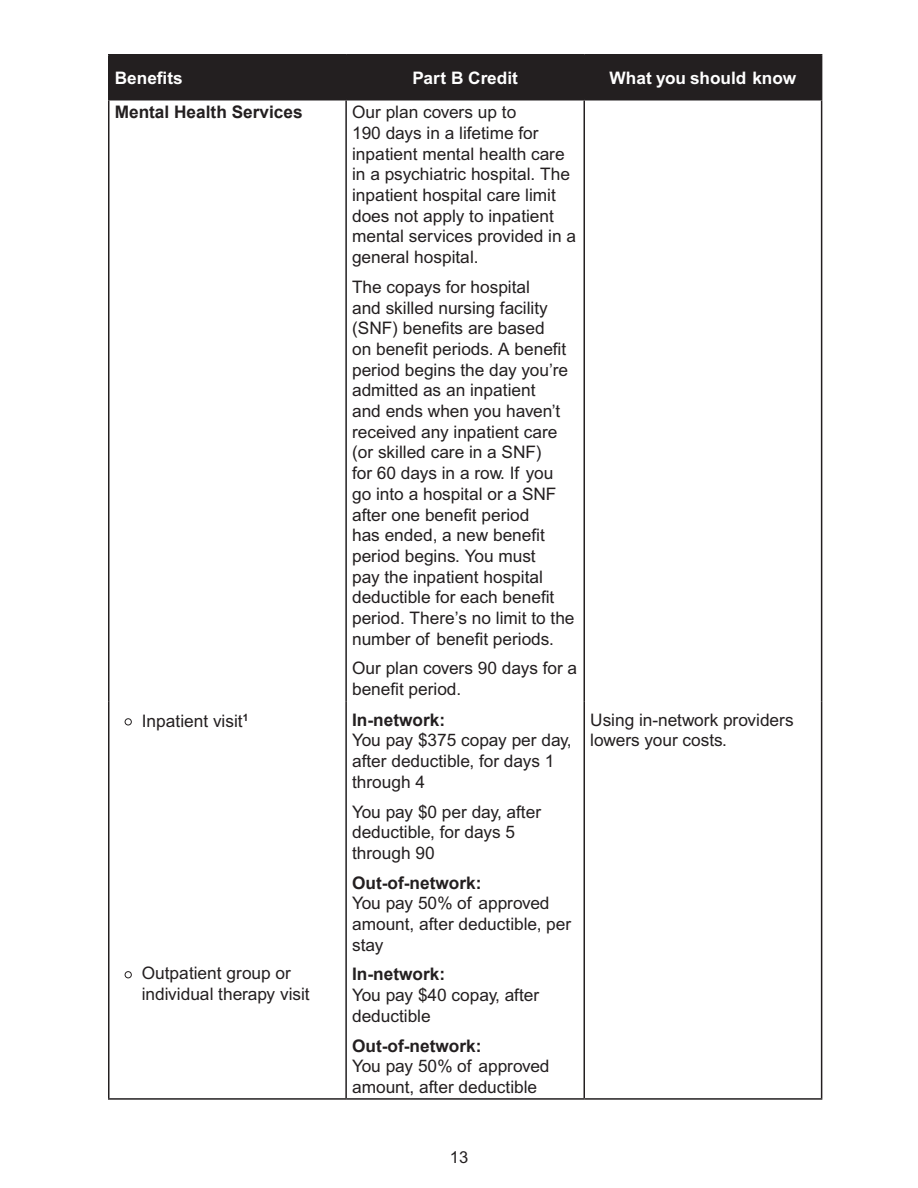
<style>
.page{position:relative;width:918px;height:1188px;background:#fff}
.page>*{position:absolute;margin:0;border:0;box-sizing:border-box;transform-origin:0 0}
.Table_Text_Left{font:17.25px/20.7px "Arial MT Std";color:#231f20}
.Table_Sub_Head{font:700 17.25px "Arial";color:#231f20}
.Table_Head{font:700 17.25px "Arial MT Std";color:#fff}
.t1{font:16.5px "Arial MT Std";color:#231f20}
.s1{font-family:"Times New Roman";font-size:25.5px}
</style>
<div class="page">
<div style="left:110px;top:56px;width:711px;height:43px;background:#231f20"></div>
<hr style="left:821px;top:100px;width:1px;height:601px;background:#231f20">
<hr style="left:108px;top:56px;width:2px;height:43px;background:#231f20">
<hr style="left:108px;top:54px;width:238px;height:2px;background:#231f20">
<hr style="left:108px;top:99px;width:238px;height:1px;background:#231f20">
<hr style="left:345px;top:56px;width:2px;height:43px;background:#231f20">
<hr style="left:346px;top:54px;width:238px;height:2px;background:#231f20">
<hr style="left:584px;top:54px;width:238px;height:2px;background:#231f20">
<hr style="left:584px;top:56px;width:1px;height:43px;background:#231f20">
<hr style="left:346px;top:99px;width:238px;height:1px;background:#231f20">
<hr style="left:584px;top:99px;width:238px;height:1px;background:#231f20">
<hr style="left:821px;top:56px;width:1px;height:43px;background:#231f20">
<hr style="left:108px;top:100px;width:2px;height:601px;background:#231f20">
<hr style="left:108px;top:701px;width:2px;height:397px;background:#231f20">
<hr style="left:345px;top:100px;width:2px;height:601px;background:#231f20">
<hr style="left:584px;top:100px;width:1px;height:601px;background:#231f20">
<hr style="left:345px;top:701px;width:2px;height:397px;background:#231f20">
<hr style="left:584px;top:701px;width:1px;height:397px;background:#231f20">
<hr style="left:821px;top:701px;width:1px;height:397px;background:#231f20">
<hr style="left:108px;top:1098px;width:238px;height:2px;background:#231f20">
<hr style="left:346px;top:1098px;width:238px;height:2px;background:#231f20">
<hr style="left:584px;top:1098px;width:238px;height:2px;background:#231f20">
<p class="Table_Head" style="left:115px;top:67px;width:70px">Benefits</p>
<p class="Table_Head" style="left:412px;top:67px;width:107px">Part B Credit</p>
<p class="Table_Head" style="left:610px;top:67px;width:188px">What you should know</p>
<p class="Table_Sub_Head" style="left:115px;top:101px;width:189px">Mental Health Services</p>
<p class="Table_Text_Left" style="left:352px;top:103px;width:225px">Our plan covers up to<br>190 days in a lifetime for inpatient mental health care in a psychiatric hospital. The inpatient hospital care limit does not apply to inpatient mental services provided in a general hospital.</p>
<p class="Table_Text_Left" style="left:352px;top:277px;width:224px">The copays for hospital<br>and skilled nursing facility (SNF) benefits are based<br>on benefit periods. A benefit period begins the day you’re admitted as an inpatient<br>and ends when you haven’t received any inpatient care (or skilled care in a SNF)<br>for 60 days in a row. If you go into a hospital or a SNF after one benefit period<br>has ended, a new benefit period begins. You must<br>pay the inpatient hospital deductible for each benefit period. There’s no limit to the number of benefit periods.</p>
<p class="Table_Text_Left" style="left:352px;top:659px;width:227px">Our plan covers 90 days for a benefit period.</p>
<p class="Table_Sub_Head" style="left:352px;top:708px;width:94px">In-network:</p>
<p class="Table_Text_Left" style="left:352px;top:731px;width:221px">You pay $375 copay per day, after deductible, for days 1 through 4</p>
<p class="Table_Text_Left" style="left:352px;top:802px;width:190px">You pay $0 per day, after deductible, for days 5 through 90</p>
<p class="Table_Sub_Head" style="left:352px;top:871px;width:131px">Out-of-network:</p>
<p class="Table_Text_Left" style="left:352px;top:894px;width:221px">You pay 50% of approved amount, after deductible, per stay</p>
<p class="Table_Sub_Head" style="left:352px;top:963px;width:94px">In-network:</p>
<p class="Table_Text_Left" style="left:352px;top:986px;width:189px">You pay $40 copay, after deductible</p>
<p class="Table_Sub_Head" style="left:352px;top:1034px;width:131px">Out-of-network:</p>
<p class="Table_Text_Left" style="left:352px;top:1057px;width:199px">You pay 50% of approved amount, after deductible</p>
<p class="Table_Text_Left" style="left:590px;top:710px;width:205px">Using in-network providers lowers your costs.</p>
<p class="Table_Text_Left" style="left:124px;top:711px;width:126px"><span class="s1">•</span> Inpatient visit<sup>1</sup></p>
<p class="Table_Text_Left" style="left:142px;top:964px;width:170px;text-indent:-18px"><span class="s1">•</span> Outpatient group or individual therapy visit</p>
<p class="t1" style="left:450px;top:1147px;width:20px">13</p>
</div>
